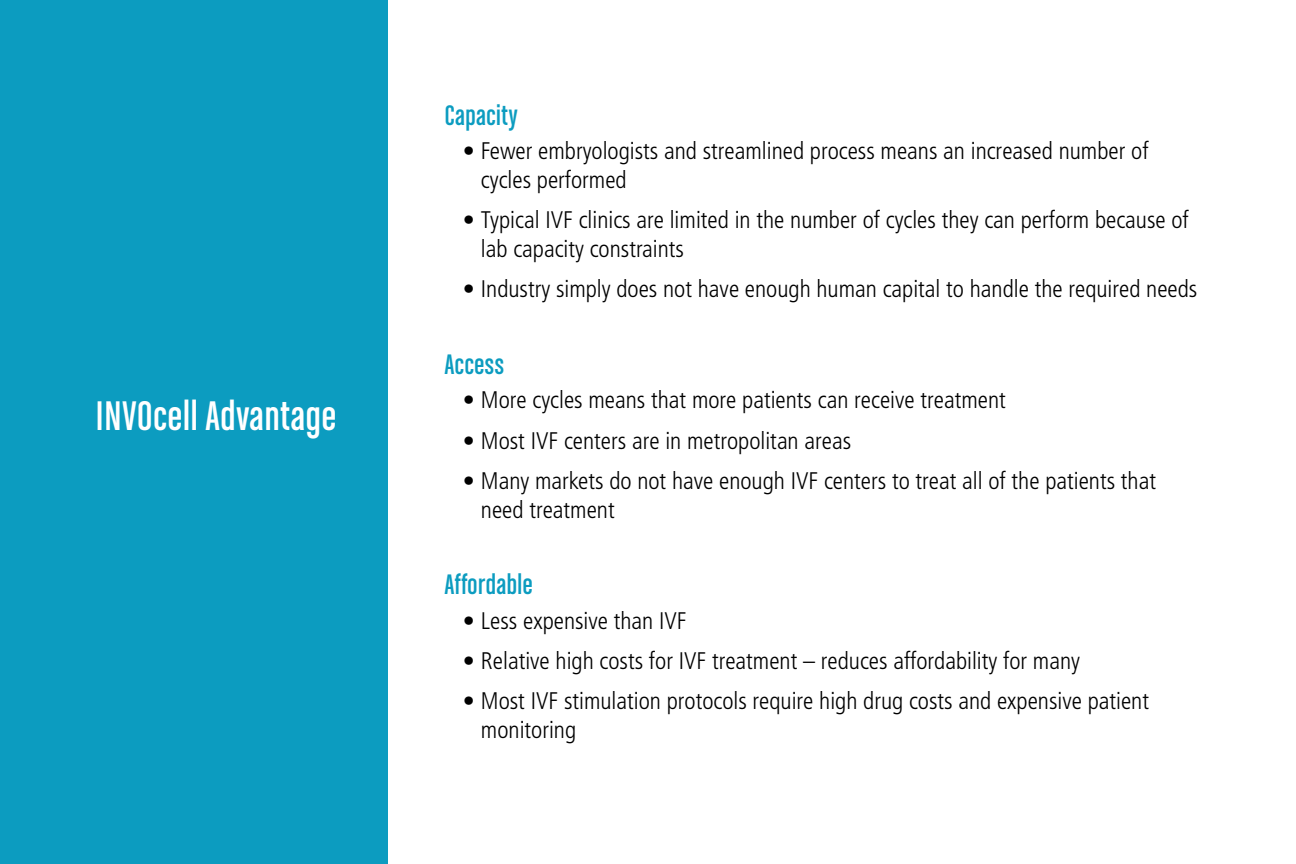
<style>
.page{position:relative;width:1296px;height:864px;background:#fff}
.page>*{position:absolute;margin:0;border:0;box-sizing:border-box;transform-origin:0 0}
.t1{font:44px "Chalet Comprime Cologne Sixty";letter-spacing:.02em;color:#fff}
.t2{font:30px "Chalet Comprime Cologne Sixty";letter-spacing:.02em;color:#0c9cc0}
.t3{font:300 condensed 24px/28.8px "Frutiger LT Std";color:#000}
</style>
<div class="page">
<div style="left:0;top:0;width:387px;height:864px;background:#0c9cc0"></div>
<h1 class="t1" style="left:96px;top:391px;width:242px">INVOcell Advantage</h1>
<p class="t2" style="left:445px;top:98px;width:74px">Capacity</p>
<p class="t3" style="left:481px;top:137px;width:669px;text-indent:-18px">• Fewer embryologists and streamlined process means an increased number of cycles performed</p>
<p class="t3" style="left:481px;top:206px;width:709px;text-indent:-18px">• Typical IVF clinics are limited in the number of cycles they can perform because of lab capacity constraints</p>
<p class="t3" style="left:463px;top:275px;width:736px">• Industry simply does not have enough human capital to handle the required needs</p>
<p class="t2" style="left:445px;top:348px;width:60px">Access</p>
<p class="t3" style="left:463px;top:386px;width:544px">• More cycles means that more patients can receive treatment</p>
<p class="t3" style="left:463px;top:426px;width:390px">• Most IVF centers are in metropolitan areas</p>
<p class="t3" style="left:481px;top:467px;width:677px;text-indent:-18px">• Many markets do not have enough IVF centers to treat all of the patients that need treatment</p>
<p class="t2" style="left:445px;top:568px;width:89px">Affordable</p>
<p class="t3" style="left:463px;top:606px;width:225px">• Less expensive than IVF</p>
<p class="t3" style="left:463px;top:647px;width:619px">• Relative high costs for IVF treatment – reduces affordability for many</p>
<p class="t3" style="left:481px;top:687px;width:670px;text-indent:-18px">• Most IVF stimulation protocols require high drug costs and expensive patient monitoring</p>
</div>
